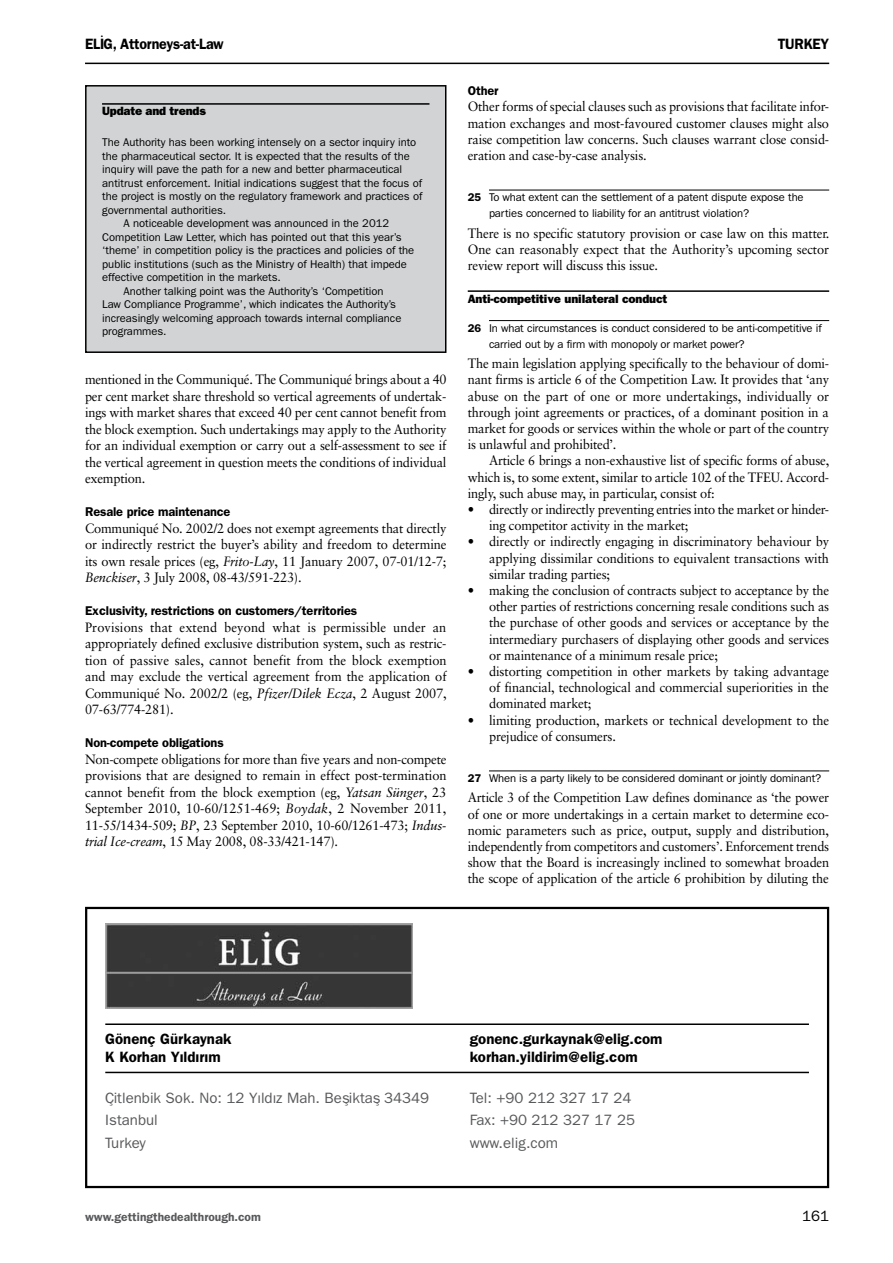
<style>
.page{position:relative;width:893px;height:1263px;background:#fff}
.page>*{position:absolute;margin:0;border:0;box-sizing:border-box;transform-origin:0 0}
.t1{font:15px "Franklin Gothic";color:#58595b}
.t2{font:600 15px "Franklin Gothic";color:#000}
.t3{font:600 15px "Franklin Gothic";color:#000;scale:.95 1}
.t4{font:15px "Franklin Gothic";color:#000}
.t5{font:13.5px/16.2px "Sabon";letter-spacing:-.015em;color:#000;text-align:justify;scale:.95 1}
.t6{font:600 12.75px "Franklin Gothic";letter-spacing:-.01em;color:#000}
.t7{font:800 12px "Franklin Gothic";letter-spacing:-.01em;color:#000}
.t8{font:600 12px "Franklin Gothic";color:#58595b}
.t9{font:11.25px/16.2px "Franklin Gothic";letter-spacing:-.005em;color:#000}
.s1{font-style:italic}
.s2{font-weight:600}
</style>
<div class="page">
<hr style="left:85px;top:63px;width:744px;height:1px;background:#000">
<hr style="left:489px;top:190px;width:340px;height:1px;background:#000">
<hr style="left:468px;top:290px;width:361px;height:2px;background:#000">
<hr style="left:489px;top:320px;width:340px;height:1px;background:#000">
<hr style="left:489px;top:770px;width:340px;height:1px;background:#000">
<hr style="left:105px;top:1023px;width:704px;height:2px;background:#000">
<hr style="left:105px;top:1072px;width:704px;height:1px;background:#000">
<img style="left:105px;top:923px;width:307px;height:85px">
<div style="left:85px;top:907px;width:744px;height:281px;border:2px solid #000"></div>
<div style="left:86px;top:86px;width:360px;height:266px;background:#d1d3d4"></div>
<div style="left:85px;top:85px;width:361px;height:268px;border:2px solid #000"></div>
<hr style="left:102px;top:103px;width:327px;height:2px;background:#000">
<p class="t3" style="left:85px;top:35px;width:147px">ELI˙G, Attorneys-at-Law</p>
<p class="t3" style="left:778px;top:35px;width:56px">Turkey</p>
<p class="t7" style="left:102px;top:104px;width:105px">Update and trends</p>
<p class="t9" style="left:102px;top:134px;width:315px">The Authority has been working intensely on a sector inquiry into</p>
<p class="t9" style="left:102px;top:148px;width:309px">the pharmaceutical sector. It is expected that the results of the</p>
<p class="t9" style="left:102px;top:161px;width:301px">inquiry will pave the path for a new and better pharmaceutical</p>
<p class="t9" style="left:102px;top:175px;width:321px">antitrust enforcement. Initial indications suggest that the focus of</p>
<p class="t9" style="left:102px;top:188px;width:322px">the project is mostly on the regulatory framework and practices of</p>
<p class="t9" style="left:102px;top:202px;width:125px">governmental authorities.</p>
<p class="t9" style="left:124px;top:215px;width:267px">A noticeable development was announced in the 2012</p>
<p class="t9" style="left:102px;top:229px;width:301px">Competition Law Letter, which has pointed out that this year’s</p>
<p class="t9" style="left:102px;top:242px;width:314px">‘theme’ in competition policy is the practices and policies of the</p>
<p class="t9" style="left:102px;top:256px;width:306px">public institutions (such as the Ministry of Health) that impede</p>
<p class="t9" style="left:102px;top:269px;width:180px">effective competition in the markets.</p>
<p class="t9" style="left:124px;top:283px;width:262px">Another talking point was the Authority’s ‘Competition</p>
<p class="t9" style="left:102px;top:296px;width:295px">Law Compliance Programme’, which indicates the Authority’s</p>
<p class="t9" style="left:102px;top:310px;width:301px">increasingly welcoming approach towards internal compliance</p>
<p class="t9" style="left:102px;top:323px;width:66px">programmes.</p>
<p class="t5" style="left:85px;top:371px;width:382px">mentioned in the Communiqué. The Communiqué brings about a 40 per cent market share threshold so vertical agreements of undertak&shy;ings with market shares that exceed 40 per cent cannot benefit from the block exemption. Such undertakings may apply to the Authority for an individual exemption or carry out a self-assessment to see if the vertical agreement in question meets the conditions of individual exemption.</p>
<p class="t6" style="left:85px;top:504px;width:147px">Resale price maintenance</p>
<p class="t5" style="left:85px;top:520px;width:382px">Communiqué No. 2002/2 does not exempt agreements that directly or indirectly restrict the buyer’s ability and freedom to determine its own resale prices (eg, <span class="s1">Frito-Lay</span>, 11 January 2007, 07-01/12-7; <span class="s1">Benckiser</span>, 3 July 2008, 08-43/591-223).</p>
<p class="t6" style="left:85px;top:603px;width:274px">Exclusivity, restrictions on customers/territories</p>
<p class="t5" style="left:85px;top:619px;width:382px">Provisions that extend beyond what is permissible under an appropriately defined exclusive distribution system, such as restric&shy;tion of passive sales, cannot benefit from the block exemption and may exclude the vertical agreement from the application of Communiqué No. 2002/2 (eg, <span class="s1">Pfizer/Dilek Ecza</span>, 2 August 2007, 07-63/774-281).</p>
<p class="t6" style="left:85px;top:735px;width:140px">Non-compete obligations</p>
<p class="t5" style="left:85px;top:751px;width:382px">Non-compete obligations for more than five years and non-compete provisions that are designed to remain in effect post-termination cannot benefit from the block exemption (eg, <span class="s1">Yatsan Sünger</span>, 23<br>September 2010, 10-60/1251-469; <span class="s1">Boydak</span>, 2 November 2011, 11-55/1434-509; <span class="s1">BP</span>, 23 September 2010, 10-60/1261-473; <span class="s1">Indus&shy;trial Ice-cream</span>, 15 May 2008, 08-33/421-147).</p>
<p class="t6" style="left:468px;top:83px;width:32px">Other</p>
<p class="t5" style="left:468px;top:98px;width:382px">Other forms of special clauses such as provisions that facilitate infor&shy;mation exchanges and most-favoured customer clauses might also raise competition law concerns. Such clauses warrant close consid&shy;eration and case-by-case analysis.</p>
<p class="t9" style="left:489px;top:189px;width:316px;text-indent:-21px"><span class="s2">25</span> To what extent can the settlement of a patent dispute expose the parties concerned to liability for an antitrust violation?</p>
<p class="t5" style="left:468px;top:225px;width:382px">There is no specific statutory provision or case law on this matter.<br>One can reasonably expect that the Authority’s upcoming sector review report will discuss this issue.</p>
<p class="t7" style="left:468px;top:291px;width:201px">Anti-competitive unilateral conduct</p>
<p class="t9" style="left:489px;top:320px;width:334px;text-indent:-21px"><span class="s2">26</span> In what circumstances is conduct considered to be anti-competitive if carried out by a firm with monopoly or market power?</p>
<p class="t5" style="left:468px;top:355px;width:382px">The main legislation applying specifically to the behaviour of domi&shy;nant firms is article 6 of the Competition Law. It provides that ‘any abuse on the part of one or more undertakings, individually or through joint agreements or practices, of a dominant position in a market for goods or services within the whole or part of the country is unlawful and prohibited’.</p>
<p class="t5" style="left:468px;top:452px;width:382px;text-indent:21px">Article 6 brings a non-exhaustive list of specific forms of abuse, which is, to some extent, similar to article 102 of the TFEU. Accord&shy;ingly, such abuse may, in particular, consist of:</p>
<p class="t5" style="left:489px;top:501px;width:360px;text-indent:-21px">• directly or indirectly preventing entries into the market or hinder&shy;ing competitor activity in the market;</p>
<p class="t5" style="left:489px;top:533px;width:360px;text-indent:-21px">• directly or indirectly engaging in discriminatory behaviour by applying dissimilar conditions to equivalent transactions with similar trading parties;</p>
<p class="t5" style="left:489px;top:582px;width:360px;text-indent:-21px">• making the conclusion of contracts subject to acceptance by the other parties of restrictions concerning resale conditions such as the purchase of other goods and services or acceptance by the intermediary purchasers of displaying other goods and services or maintenance of a minimum resale price;</p>
<p class="t5" style="left:489px;top:663px;width:360px;text-indent:-21px">• distorting competition in other markets by taking advantage of financial, technological and commercial superiorities in the dominated market;</p>
<p class="t5" style="left:489px;top:712px;width:360px;text-indent:-21px">• limiting production, markets or technical development to the prejudice of consumers.</p>
<p class="t9" style="left:468px;top:770px;width:355px"><span class="s2">27</span> When is a party likely to be considered dominant or jointly dominant?</p>
<p class="t5" style="left:468px;top:789px;width:382px">Article 3 of the Competition Law defines dominance as ‘the power of one or more undertakings in a certain market to determine eco&shy;nomic parameters such as price, output, supply and distribution, independently from competitors and customers’. Enforcement trends show that the Board is increasingly inclined to somewhat broaden the scope of application of the article 6 prohibition by diluting the</p>
<p class="t2" style="left:105px;top:1030px;width:128px">Gönenç Gürkaynak</p>
<p class="t2" style="left:470px;top:1030px;width:194px">gonenc.gurkaynak@elig.com</p>
<p class="t2" style="left:105px;top:1048px;width:117px">K Korhan Yıldırım</p>
<p class="t2" style="left:470px;top:1048px;width:169px">korhan.yildirim@elig.com</p>
<p class="t1" style="left:105px;top:1089px;width:326px">C¸itlenbik Sok. No: 12 Yıldız Mah. Bes¸iktas¸ 34349</p>
<p class="t1" style="left:470px;top:1089px;width:163px">Tel: +90 212 327 17 24</p>
<p class="t1" style="left:105px;top:1111px;width:54px">Istanbul</p>
<p class="t1" style="left:470px;top:1111px;width:167px">Fax: +90 212 327 17 25</p>
<p class="t1" style="left:105px;top:1134px;width:42px">Turkey</p>
<p class="t1" style="left:470px;top:1134px;width:90px">www.elig.com</p>
<p class="t8" style="left:85px;top:1210px;width:177px">www.gettingthedealthrough.com</p>
<p class="t4" style="left:802px;top:1207px;width:28px">161</p>
</div>
